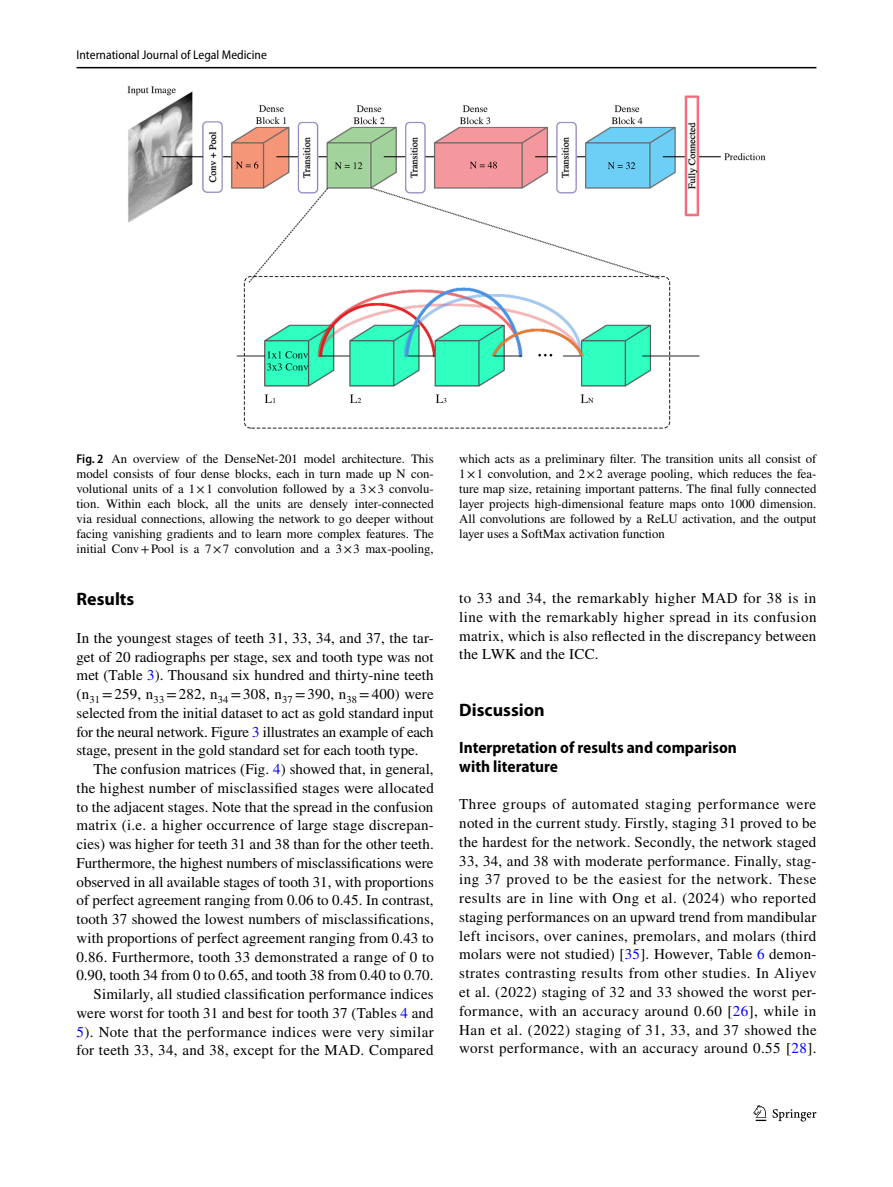
<style>
.page{position:relative;width:893px;height:1187px;background:#fff}
.page>*{position:absolute;margin:0;border:0;box-sizing:border-box;transform-origin:0 0}
.t1{font:700 18px "Myriad Pro";color:#000}
.t2{font:700 semi-condensed 16.5px/18.8px "Myriad Pro";color:#000}
.t3{font:15px/18.8px "STIX";letter-spacing:.01em;color:#000;text-align:justify}
.t4{font:12.75px/15px "STIX";color:#000;text-align:justify}
.t5{font:semi-condensed 12.75px "Myriad Pro";color:#000}
.s1{font-family:"Myriad Pro";font-weight:600;font-stretch:semi-condensed}
.s2{color:#00f}
</style>
<div class="page">
<hr style="left:77px;top:67px;width:739px;height:1px;background:#000">
<svg style="left:753px;top:1105px;width:13px;height:15px"></svg>
<svg style="left:773px;top:1109px;width:43px;height:12px"></svg>
<img style="left:128px;top:87px;width:637px;height:341px">
<p class="t5" style="left:77px;top:48px;width:192px">International Journal of Legal Medicine</p>
<p class="t4" style="left:77px;top:452px;width:359px"><span class="s1">Fig. 2</span> An overview of the DenseNet-201 model architecture. This model consists of four dense blocks, each in turn made up N con&shy;volutional units of a 1×1 convolution followed by a 3×3 convolu&shy;tion. Within each block, all the units are densely inter-connected via residual connections, allowing the network to go deeper without facing vanishing gradients and to learn more complex features. The initial Conv+Pool is a 7×7 convolution and a 3×3 max-pooling,</p>
<p class="t4" style="left:459px;top:452px;width:359px">which acts as a preliminary filter. The transition units all consist of 1×1 convolution, and 2×2 average pooling, which reduces the fea&shy;ture map size, retaining important patterns. The final fully connected layer projects high-dimensional feature maps onto 1000 dimension.<br>All convolutions are followed by a ReLU activation, and the output layer uses a SoftMax activation function</p>
<p class="t1" style="left:77px;top:587px;width:59px">Results</p>
<p class="t3" style="left:77px;top:629px;width:359px">In the youngest stages of teeth 31, 33, 34, and 37, the tar&shy;get of 20 radiographs per stage, sex and tooth type was not met (Table <span class="s2">3</span>). Thousand six hundred and thirty-nine teeth (n<sub>31</sub> =259, n<sub>33</sub> =282, n<sub>34</sub> =308, n<sub>37</sub> =390, n<sub>38</sub> =400) were selected from the initial dataset to act as gold standard input for the neural network. Figure <span class="s2">3</span> illustrates an example of each stage, present in the gold standard set for each tooth type.</p>
<p class="t3" style="left:77px;top:760px;width:359px;text-align:right">The confusion matrices (Fig. <span class="s2">4</span>) showed that, in general, the highest number of misclassified stages were allocated to the adjacent stages. Note that the spread in the confusion matrix (i.e. a higher occurrence of large stage discrepan&shy;cies) was higher for teeth 31 and 38 than for the other teeth.<br>Furthermore, the highest numbers of misclassifications were observed in all available stages of tooth 31, with proportions of perfect agreement ranging from 0.06 to 0.45. In contrast, tooth 37 showed the lowest numbers of misclassifications, with proportions of perfect agreement ranging from 0.43 to 0.86. Furthermore, tooth 33 demonstrated a range of 0 to 0.90, tooth 34 from 0 to 0.65, and tooth 38 from 0.40 to 0.70.<br>Similarly, all studied classification performance indices were worst for tooth 31 and best for tooth 37 (Tables <span class="s2">4</span> and <span class="s2">5</span>). Note that the performance indices were very similar for teeth 33, 34, and 38, except for the MAD. Compared</p>
<p class="t3" style="left:459px;top:589px;width:359px">to 33 and 34, the remarkably higher MAD for 38 is in line with the remarkably higher spread in its confusion matrix, which is also reflected in the discrepancy between the LWK and the ICC.</p>
<p class="t1" style="left:459px;top:697px;width:87px">Discussion</p>
<p class="t2" style="left:459px;top:738px;width:279px">Interpretation of results and comparison with literature</p>
<p class="t3" style="left:459px;top:796px;width:359px">Three groups of automated staging performance were noted in the current study. Firstly, staging 31 proved to be the hardest for the network. Secondly, the network staged 33, 34, and 38 with moderate performance. Finally, stag&shy;ing 37 proved to be the easiest for the network. These results are in line with Ong et al. (2024) who reported staging performances on an upward trend from mandibular left incisors, over canines, premolars, and molars (third molars were not studied) [<span class="s2">35</span>]. However, Table <span class="s2">6</span> demon&shy;strates contrasting results from other studies. In Aliyev et al. (2022) staging of 32 and 33 showed the worst per&shy;formance, with an accuracy around 0.60 [<span class="s2">26</span>], while in Han et al. (2022) staging of 31, 33, and 37 showed the worst performance, with an accuracy around 0.55 [<span class="s2">28</span>].</p>
</div>
